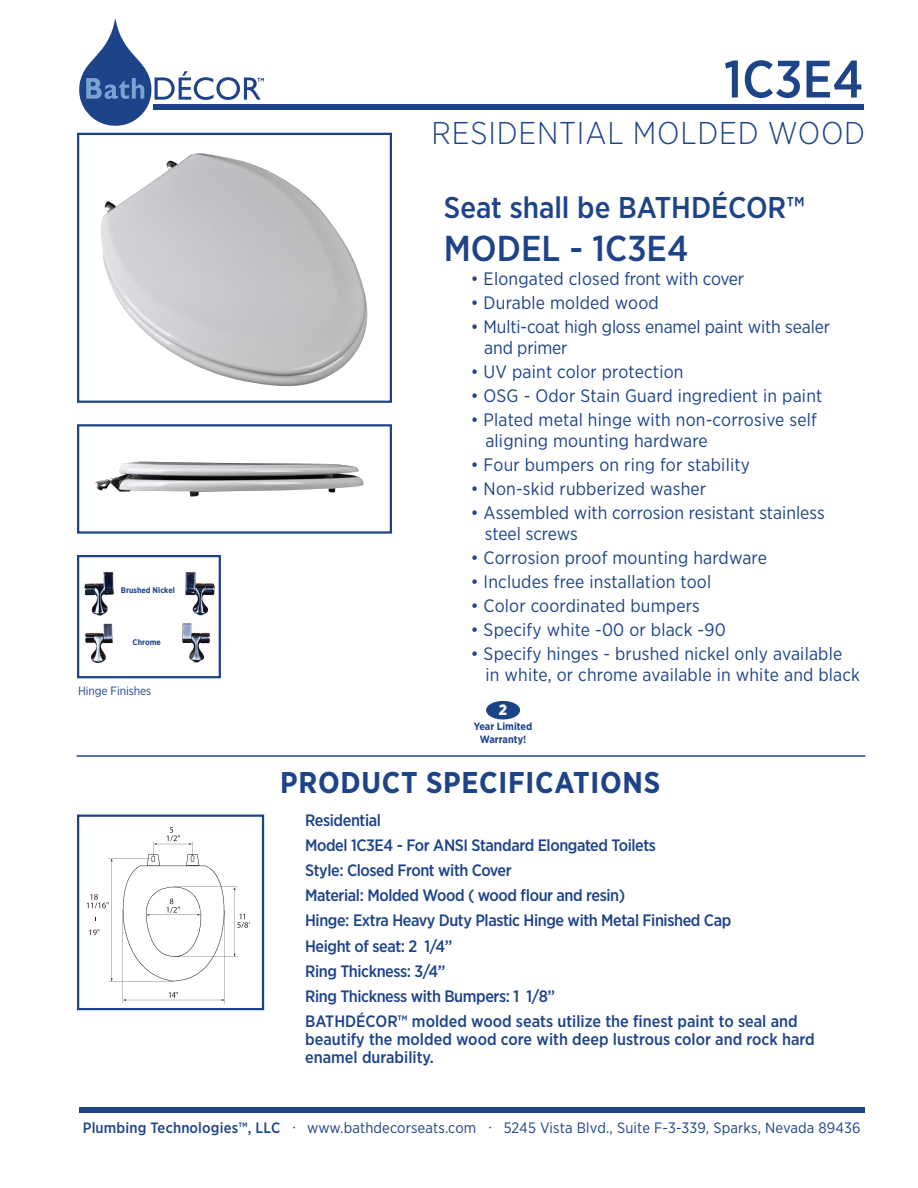
<style>
.page{position:relative;width:918px;height:1188px;background:#fff}
.page>*{position:absolute;margin:0;border:0;box-sizing:border-box;transform-origin:0 0}
.t1{font:500 52.5px "Gotham Narrow";color:#1d4389}
.t2{font:500 36px "Gotham Narrow";color:#1d4389}
.t3{font:300 31.5px "Gotham Narrow";letter-spacing:.025em;color:#1d4389}
.t4{font:500 30px "Gotham Narrow";color:#1d4389}
.t5{font:700 30px "Gotham Narrow";letter-spacing:.025em;color:#1d4389}
.t6{font:18px/21px "Gotham Narrow";letter-spacing:.01em;color:#1d4389}
.t7{font:18px/21px "Gotham Narrow";letter-spacing:-.01em;color:#1d4389}
.t8{font:500 16.5px/25.2px "Gotham Narrow";letter-spacing:-.025em;color:#1d4389}
.t9{font:500 16.5px/18px "Gotham Narrow";color:#1d4389}
.t10{font:15px "Gotham Narrow";letter-spacing:.01em;color:#1d4389}
.t11{font:900 15px "Gotham Narrow";color:#fff}
.t12{font:12px "Gotham Narrow";letter-spacing:-.01em;color:#1d4389}
.t13{font:700 10.5px/12.6px "Gotham Narrow";letter-spacing:.005em;color:#1d4389;text-align:center}
.t14{font:700 8.25px "Gotham Narrow";color:#1d4389}
.s1{font-weight:500}
.s2{font-family:"Minion Pro"}
</style>
<div class="page">
<div style="left:153px;top:104px;width:711px;height:6px;background:#1d4389"></div>
<div style="left:80px;top:1107px;width:785px;height:6px;background:#1d4389"></div>
<svg style="left:79px;top:19px;width:185px;height:107px"></svg>
<img style="left:85px;top:623px;width:125px;height:41px">
<img style="left:84px;top:571px;width:130px;height:44px">
<img style="left:100px;top:153px;width:268px;height:234px">
<div style="left:77px;top:133px;width:315px;height:270px;border:2px solid #1d4389"></div>
<img style="left:95px;top:462px;width:269px;height:35px">
<div style="left:77px;top:424px;width:315px;height:110px;border:2px solid #1d4389"></div>
<div style="left:77px;top:815px;width:187px;height:195px;border:2px solid #1d4389"></div>
<hr style="left:77px;top:755px;width:788px;height:2px;background:#1d4389">
<svg style="left:87px;top:827px;width:163px;height:177px"></svg>
<div style="left:77px;top:555px;width:144px;height:123px;border:2px solid #1d4389"></div>
<div style="left:486px;top:701px;width:34px;height:18px;background:#1b4387;border-radius:50%"></div>
<h1 class="t1" style="left:724px;top:46px;width:141px">1C3E4</h1>
<p class="t14" style="left:121px;top:584px;width:56px">Brushed Nickel</p>
<p class="t14" style="left:133px;top:637px;width:30px">Chrome</p>
<p class="t12" style="left:78px;top:683px;width:75px">Hinge Finishes</p>
<h3 class="t3" style="left:431px;top:113px;width:435px">RESIDENTIAL MOLDED WOOD</h3>
<h3 class="t4" style="left:444px;top:188px;width:362px">Seat shall be BATHDÉCOR™</h3>
<h2 class="t2" style="left:444px;top:226px;width:246px">MODEL - 1C3E4</h2>
<p class="t6" style="left:471px;top:268px;width:275px">• Elongated closed front with cover</p>
<p class="t6" style="left:471px;top:292px;width:189px">• Durable molded wood</p>
<p class="t7" style="left:484px;top:316px;width:347px;text-indent:-13px">• Multi-coat high gloss enamel paint with sealer and primer</p>
<p class="t6" style="left:471px;top:361px;width:214px">• UV paint color protection</p>
<p class="t6" style="left:471px;top:385px;width:353px">• OSG - Odor Stain Guard ingredient in paint</p>
<p class="t6" style="left:485px;top:409px;width:333px;text-indent:-15px">• Plated metal hinge with non-corrosive self aligning mounting hardware</p>
<p class="t6" style="left:471px;top:454px;width:281px">• Four bumpers on ring for stability</p>
<p class="t6" style="left:471px;top:478px;width:237px">• Non-skid rubberized washer</p>
<p class="t6" style="left:485px;top:502px;width:341px;text-indent:-14px">• Assembled with corrosion resistant stainless steel screws</p>
<p class="t6" style="left:471px;top:547px;width:298px">• Corrosion proof mounting hardware</p>
<p class="t6" style="left:471px;top:571px;width:242px">• Includes free installation tool</p>
<p class="t6" style="left:471px;top:595px;width:231px">• Color coordinated bumpers</p>
<p class="t6" style="left:471px;top:619px;width:256px">• Specify white -00 or black -90</p>
<p class="t6" style="left:485px;top:643px;width:376px;text-indent:-15px">• Specify hinges - brushed nickel only available in white, or chrome available in white and black</p>
<p class="t11" style="left:499px;top:700px;width:10px">2</p>
<p class="t13" style="left:474px;top:720px;width:60px">Year Limited<br>Warranty!</p>
<h3 class="t5" style="left:280px;top:763px;width:382px">PRODUCT SPECIFICATIONS</h3>
<p class="t8" style="left:305px;top:807px;width:494px">Residential<br>Model 1C3E4 - For ANSI Standard Elongated Toilets<br>Style: Closed Front with Cover<br>Material: Molded Wood ( wood flour and resin)<br>Hinge: Extra Heavy Duty Plastic Hinge with Metal Finished Cap<br>Height of seat: 2 1/4”<br>Ring Thickness: 3/4”<br>Ring Thickness with Bumpers: 1 1/8”<br>BATHDÉCOR™ molded wood seats utilize the finest paint to seal and</p>
<p class="t9" style="left:305px;top:1030px;width:511px">beautify the molded wood core with deep lustrous color and rock hard enamel durability.</p>
<p class="t10" style="left:83px;top:1118px;width:779px"><span class="s1">Plumbing Technologies™, LLC</span> <span class="s2">·</span> www.bathdecorseats.com <span class="s2">·</span> 5245 Vista Blvd., Suite F-3-339, Sparks, Nevada 89436</p>
</div>
